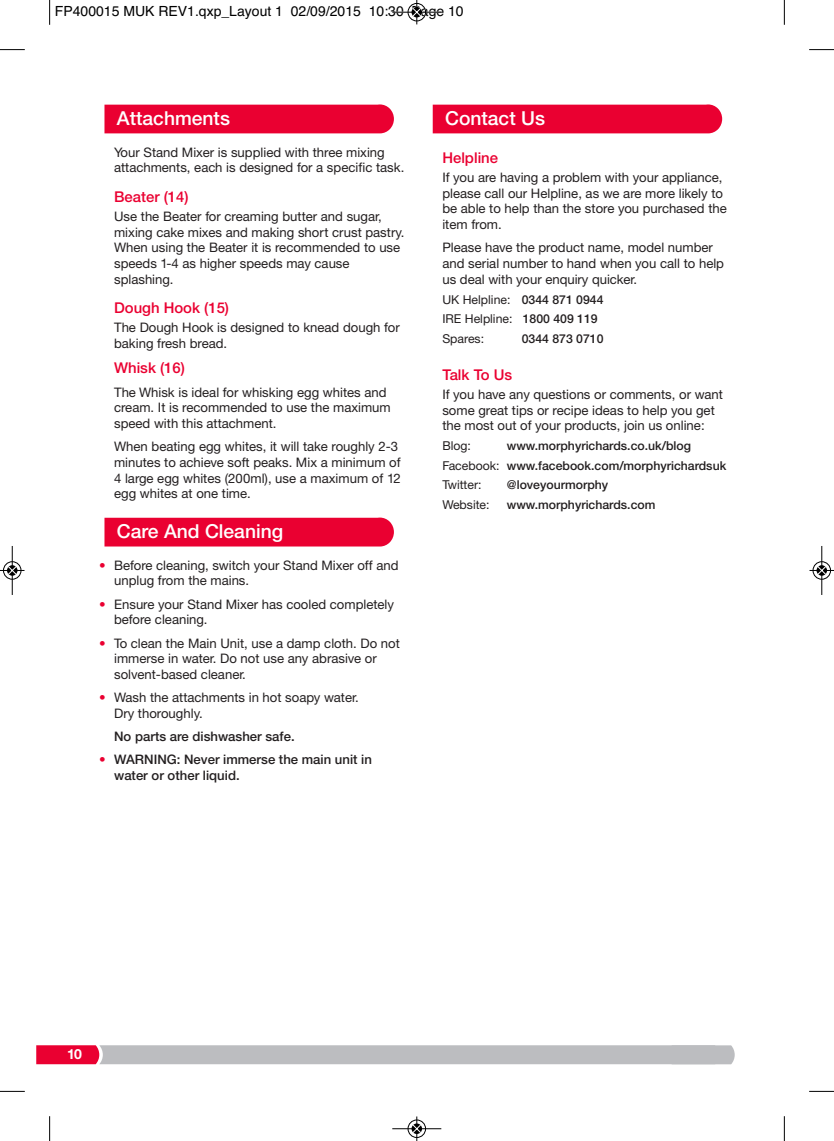
<style>
.page{position:relative;width:834px;height:1141px;background:#fff}
.page>*{position:absolute;margin:0;border:0;box-sizing:border-box;transform-origin:0 0}
.t1{font:500 19.25px "Helvetica Neue";color:#fff}
.t2{font:500 14.88px "Helvetica Neue";color:#ea0031}
.t3{font:14px "Helvetica";color:#000}
.t4{font:700 14px "Helvetica Neue CE";color:#fff}
.t5{font:13.12px/15.8px "Helvetica Neue CE";color:#231f20}
.t6{font:500 13.12px/15.8px "Helvetica Neue";color:#231f20}
.t7{font:500 12.25px/19.6px "Helvetica Neue";color:#231f20}
.t8{font:12.25px/19.6px "Helvetica Neue CE";color:#231f20}
.s1{color:#ea0031}
.s2{font-family:"Helvetica Neue CE";font-weight:400;color:#ea0031}
.s3{font-family:"Helvetica Neue";font-weight:500}
.s4{font-family:"Helvetica Neue CE";font-weight:400}
</style>
<div class="page">
<svg style="left:36px;top:1045px;width:698px;height:19px;background:#c1adb4"></svg>
<div style="left:104px;top:104px;width:290px;height:29px;background:#ea0031"></div>
<div style="left:104px;top:518px;width:290px;height:28px;background:#ea0031"></div>
<div style="left:432px;top:104px;width:290px;height:29px;background:#ea0031"></div>
<svg style="left:49px;top:0;width:1px;height:25px"></svg>
<svg style="left:0;top:49px;width:25px;height:1px"></svg>
<svg style="left:783px;top:0;width:1px;height:25px"></svg>
<svg style="left:809px;top:49px;width:24px;height:1px"></svg>
<svg style="left:49px;top:1116px;width:1px;height:25px"></svg>
<svg style="left:0;top:1091px;width:25px;height:1px"></svg>
<svg style="left:783px;top:1116px;width:1px;height:25px"></svg>
<svg style="left:809px;top:1091px;width:24px;height:1px"></svg>
<div style="left:407px;top:3px;width:19px;height:19px;border:1px solid #fff;border-radius:50%"></div>
<hr style="left:392px;top:12px;width:49px;height:1px;background:#000">
<div style="left:408px;top:3px;width:17px;height:18px;border:1px solid #000;border-radius:50%"></div>
<svg style="left:412px;top:0;width:9px;height:24px"></svg>
<div style="left:407px;top:1119px;width:19px;height:19px;border:1px solid #fff;border-radius:50%"></div>
<hr style="left:392px;top:1128px;width:49px;height:1px;background:#000">
<div style="left:408px;top:1120px;width:17px;height:18px;border:1px solid #000;border-radius:50%"></div>
<svg style="left:412px;top:1116px;width:9px;height:25px"></svg>
<div style="left:3px;top:561px;width:19px;height:19px;border:1px solid #fff;border-radius:50%"></div>
<hr style="left:12px;top:546px;width:1px;height:49px;background:#000">
<div style="left:3px;top:561px;width:18px;height:18px;border:1px solid #000;border-radius:50%"></div>
<svg style="left:0;top:566px;width:24px;height:9px"></svg>
<div style="left:812px;top:561px;width:19px;height:19px;border:1px solid #fff;border-radius:50%"></div>
<hr style="left:821px;top:546px;width:1px;height:49px;background:#000">
<div style="left:812px;top:561px;width:18px;height:18px;border:1px solid #000;border-radius:50%"></div>
<svg style="left:809px;top:566px;width:24px;height:9px"></svg>
<p class="t3" style="left:55px;top:3px;width:410px">FP400015 MUK REV1.qxp_Layout 1 02/09/2015 10:30 Page 10</p>
<h1 class="t1" style="left:117px;top:112px;width:115px">Attachments</h1>
<p class="t5" style="left:114px;top:145px;width:292px">Your Stand Mixer is supplied with three mixing attachments, each is designed for a specific task.</p>
<p class="t2" style="left:114px;top:191px;width:76px">Beater (14)</p>
<p class="t5" style="left:114px;top:210px;width:292px">Use the Beater for creaming butter and sugar, mixing cake mixes and making short crust pastry.<br>When using the Beater it is recommended to use speeds 1-4 as higher speeds may cause splashing.</p>
<p class="t2" style="left:114px;top:303px;width:116px">Dough Hook (15)</p>
<p class="t5" style="left:114px;top:321px;width:287px">The Dough Hook is designed to knead dough for baking fresh bread.</p>
<p class="t2" style="left:114px;top:362px;width:72px">Whisk (16)</p>
<p class="t5" style="left:114px;top:385px;width:278px">The Whisk is ideal for whisking egg whites and cream. It is recommended to use the maximum speed with this attachment.</p>
<p class="t5" style="left:114px;top:440px;width:288px">When beating egg whites, it will take roughly 2-3 minutes to achieve soft peaks. Mix a minimum of 4 large egg whites (200ml), use a maximum of 12 egg whites at one time.</p>
<h1 class="t1" style="left:117px;top:525px;width:168px">Care And Cleaning</h1>
<p class="t5" style="left:114px;top:558px;width:286px;text-indent:-15px"><span class="s1">•</span> Before cleaning, switch your Stand Mixer off and unplug from the mains.</p>
<p class="t5" style="left:114px;top:597px;width:281px;text-indent:-15px"><span class="s1">•</span> Ensure your Stand Mixer has cooled completely before cleaning.</p>
<p class="t5" style="left:114px;top:636px;width:287px;text-indent:-15px"><span class="s1">•</span> To clean the Main Unit, use a damp cloth. Do not immerse in water. Do not use any abrasive or solvent-based cleaner.</p>
<p class="t5" style="left:114px;top:691px;width:246px;text-indent:-15px"><span class="s1">•</span> Wash the attachments in hot soapy water.<br>Dry thoroughly.</p>
<p class="t6" style="left:114px;top:730px;width:182px">No parts are dishwasher safe.</p>
<p class="t6" style="left:114px;top:753px;width:259px;text-indent:-15px"><span class="s2">•</span> WARNING: Never immerse the main unit in water or other liquid.</p>
<h1 class="t1" style="left:445px;top:112px;width:101px">Contact Us</h1>
<p class="t2" style="left:442px;top:152px;width:57px">Helpline</p>
<p class="t5" style="left:442px;top:171px;width:286px">If you are having a problem with your appliance, please call our Helpline, as we are more likely to be able to help than the store you purchased the item from.</p>
<p class="t5" style="left:442px;top:241px;width:283px">Please have the product name, model number and serial number to hand when you call to help us deal with your enquiry quicker.</p>
<p class="t8" style="left:442px;top:291px;width:163px">UK Helpline: <span class="s3">0344 871 0944<br></span>IRE Helpline: <span class="s3">1800 409 119<br></span>Spares:</p>
<p class="t7" style="left:521px;top:330px;width:83px">0344 873 0710</p>
<p class="t2" style="left:442px;top:369px;width:71px">Talk To Us</p>
<p class="t5" style="left:442px;top:388px;width:282px">If you have any questions or comments, or want some great tips or recipe ideas to help you get the most out of your products, join us online:</p>
<p class="t8" style="left:442px;top:437px;width:30px">Blog:</p>
<p class="t7" style="left:442px;top:437px;width:285px;text-indent:64px">www.morphyrichards.co.uk/blog<br><span class="s4">Facebook:</span> www.facebook.com/morphyrichardsuk</p>
<p class="t8" style="left:442px;top:476px;width:41px">Twitter:</p>
<p class="t7" style="left:507px;top:476px;width:103px">@loveyourmorphy</p>
<p class="t8" style="left:442px;top:496px;width:49px">Website:</p>
<p class="t7" style="left:507px;top:496px;width:150px">www.morphyrichards.com</p>
<p class="t4" style="left:67px;top:1049px;width:16px">10</p>
</div>
